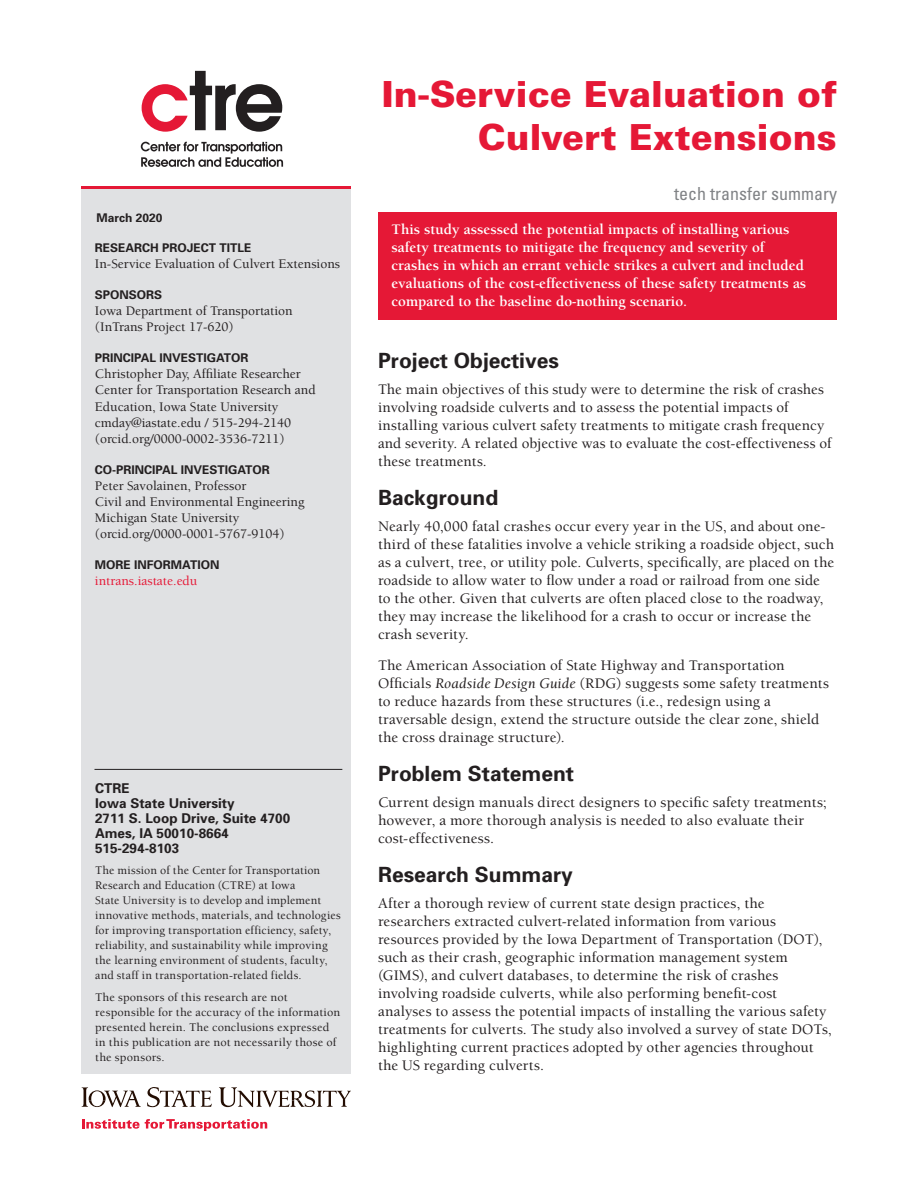
<style>
.page{position:relative;width:918px;height:1188px;background:#fff}
.page>*{position:absolute;margin:0;border:0;box-sizing:border-box;transform-origin:0 0}
.t1{font:900 36px/43.2px "Univers LT Std";color:#e51836;text-align:right}
.head_1{font:700 21px "Univers";color:#231f20}
.tech_transfer_summar{font:condensed 18px "Univers";color:#808285}
.Body_text{font:500 15px/18px "Berkeley Std";letter-spacing:.01em;color:#231f20}
.pullout_sentence{font:700 15px/18px "Berkeley Std";color:#fff}
.info{font:500 13.5px/16.2px "Berkeley Std";color:#231f20}
.address{font:700 13.5px "Univers";color:#231f20}
.info-2{font:500 13.5px "Berkeley Std";color:#e51836}
.CTRE_summary{font:500 12px/15px "Berkeley Std";letter-spacing:.015em;color:#231f20}
.label{font:700 12px "Univers";color:#231f20}
.Date{font:700 12px "Univers";color:#231f20}
.s1{font-weight:400;font-style:italic}
</style>
<div class="page">
<svg style="left:142px;top:71px;width:140px;height:61px"></svg>
<svg style="left:141px;top:142px;width:142px;height:25px"></svg>
<div style="left:378px;top:212px;width:459px;height:108px;background:#e51836"></div>
<div style="left:81px;top:186px;width:270px;height:888px;background:#e0e1e3"></div>
<hr style="left:81px;top:186px;width:270px;height:3px;background:#e51836">
<hr style="left:94px;top:769px;width:248px;height:1px;background:#231f20">
<svg style="left:82px;top:1087px;width:59px;height:20px"></svg>
<svg style="left:147px;top:1087px;width:65px;height:21px"></svg>
<svg style="left:219px;top:1087px;width:132px;height:20px"></svg>
<svg style="left:82px;top:1119px;width:185px;height:12px"></svg>
<p class="Date" style="left:96px;top:210px;width:68px">March 2020</p>
<p class="label" style="left:95px;top:240px;width:158px">RESEARCH PROJECT TITLE</p>
<p class="info" style="left:95px;top:256px;width:247px">In-Service Evaluation of Culvert Extensions</p>
<p class="label" style="left:95px;top:287px;width:69px">SPONSORS</p>
<p class="info" style="left:95px;top:303px;width:199px">Iowa Department of Transportation</p>
<p class="info" style="left:95px;top:319px;width:140px">(InTrans Project 17-620)</p>
<p class="label" style="left:95px;top:350px;width:155px">PRINCIPAL INVESTIGATOR</p>
<p class="info" style="left:95px;top:366px;width:208px">Christopher Day, Affiliate Researcher</p>
<p class="info" style="left:95px;top:382px;width:222px">Center for Transportation Research and<br>Education, Iowa State University</p>
<p class="info" style="left:95px;top:415px;width:198px">cmday@iastate.edu / 515-294-2140</p>
<p class="info" style="left:95px;top:431px;width:191px">(orcid.org/0000-0002-3536-7211)</p>
<p class="label" style="left:95px;top:462px;width:176px">CO-PRINCIPAL INVESTIGATOR</p>
<p class="info" style="left:95px;top:478px;width:153px">Peter Savolainen, Professor</p>
<p class="info" style="left:95px;top:494px;width:211px">Civil and Environmental Engineering<br>Michigan State University</p>
<p class="info" style="left:95px;top:526px;width:191px">(orcid.org/0000-0001-5767-9104)</p>
<p class="label" style="left:95px;top:557px;width:126px">MORE INFORMATION</p>
<p class="info-2" style="left:95px;top:574px;width:104px">intrans.iastate.edu</p>
<p class="address" style="left:95px;top:779px;width:36px">CTRE</p>
<p class="address" style="left:95px;top:794px;width:141px">Iowa State University</p>
<p class="address" style="left:95px;top:809px;width:197px">2711 S. Loop Drive, Suite 4700</p>
<p class="address" style="left:95px;top:824px;width:135px">Ames, IA 50010-8664</p>
<p class="address" style="left:95px;top:839px;width:86px">515-294-8103</p>
<p class="CTRE_summary" style="left:95px;top:863px;width:247px">The mission of the Center for Transportation Research and Education (CTRE) at Iowa<br>State University is to develop and implement innovative methods, materials, and technologies for improving transportation efficiency, safety, reliability, and sustainability while improving the learning environment of students, faculty, and staff in transportation-related fields.</p>
<p class="CTRE_summary" style="left:95px;top:990px;width:247px">The sponsors of this research are not responsible for the accuracy of the information presented herein. The conclusions expressed in this publication are not necessarily those of the sponsors.</p>
<p class="t1" style="left:382px;top:72px;width:457px">In-Service Evaluation of<br>Culvert Extensions</p>
<p class="tech_transfer_summar" style="left:674px;top:182px;width:164px">tech transfer summary</p>
<p class="pullout_sentence" style="left:392px;top:221px;width:416px">This study assessed the potential impacts of installing various safety treatments to mitigate the frequency and severity of crashes in which an errant vehicle strikes a culvert and included evaluations of the cost-effectiveness of these safety treatments as compared to the baseline do-nothing scenario.</p>
<h1 class="head_1" style="left:378px;top:347px;width:182px">Project Objectives</h1>
<p class="Body_text" style="left:378px;top:381px;width:455px">The main objectives of this study were to determine the risk of crashes involving roadside culverts and to assess the potential impacts of installing various culvert safety treatments to mitigate crash frequency and severity. A related objective was to evaluate the cost-effectiveness of these treatments.</p>
<h1 class="head_1" style="left:378px;top:484px;width:122px">Background</h1>
<p class="Body_text" style="left:378px;top:517px;width:458px">Nearly 40,000 fatal crashes occur every year in the US, and about one&shy;third of these fatalities involve a vehicle striking a roadside object, such as a culvert, tree, or utility pole. Culverts, specifically, are placed on the roadside to allow water to flow under a road or railroad from one side to the other. Given that culverts are often placed close to the roadway, they may increase the likelihood for a crash to occur or increase the crash severity.</p>
<p class="Body_text" style="left:378px;top:657px;width:453px">The American Association of State Highway and Transportation Officials <span class="s1">Roadside Design Guide</span> (RDG) suggests some safety treatments to reduce hazards from these structures (i.e., redesign using a traversable design, extend the structure outside the clear zone, shield the cross drainage structure).</p>
<h1 class="head_1" style="left:378px;top:760px;width:198px">Problem Statement</h1>
<p class="Body_text" style="left:378px;top:794px;width:450px">Current design manuals direct designers to specific safety treatments; however, a more thorough analysis is needed to also evaluate their cost-effectiveness.</p>
<h1 class="head_1" style="left:378px;top:861px;width:196px">Research Summary</h1>
<p class="Body_text" style="left:378px;top:894px;width:455px">After a thorough review of current state design practices, the researchers extracted culvert-related information from various resources provided by the Iowa Department of Transportation (DOT), such as their crash, geographic information management system (GIMS), and culvert databases, to determine the risk of crashes involving roadside culverts, while also performing benefit-cost analyses to assess the potential impacts of installing the various safety treatments for culverts. The study also involved a survey of state DOTs, highlighting current practices adopted by other agencies throughout the US regarding culverts.</p>
</div>
